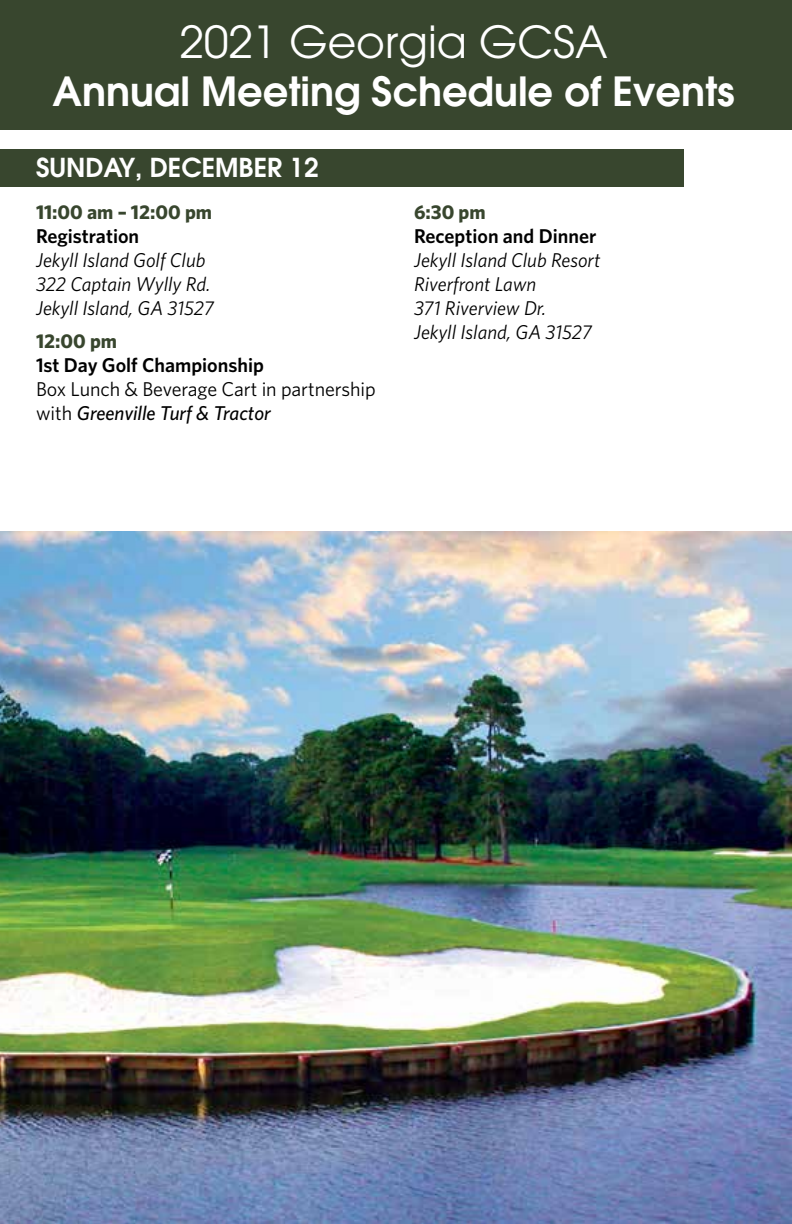
<style>
.page{position:relative;width:792px;height:1224px;background:#fff}
.page>*{position:absolute;margin:0;border:0;box-sizing:border-box;transform-origin:0 0}
.t1{font:44px "Avant Garde";color:#fff}
.t2{font:600 40px "Avant Garde";color:#fff}
.t3{font:600 26px "Avant Garde";color:#fff}
.t4{font:italic 20px/24px "Whitney";color:#000}
.t5{font:20px/24px "Whitney";letter-spacing:-.005em;color:#000}
.t6{font:600 20px "Whitney";color:#000}
.t7{font:700 20px "Whitney";color:#38462e}
.s1{font-weight:500;font-style:italic}
</style>
<div class="page">
<div style="left:0;top:149px;width:684px;height:37px;background:#38462e"></div>
<div style="left:0;top:0;width:792px;height:130px;background:#38462e"></div>
<img style="left:0;top:531px;width:792px;height:693px">
<h1 class="t1" style="left:180px;top:16px;width:430px">2021 Georgia GCSA</h1>
<h2 class="t2" style="left:52px;top:65px;width:684px">Annual Meeting Schedule of Events</h2>
<h3 class="t3" style="left:36px;top:150px;width:284px">SUNDAY, DECEMBER 12</h3>
<p class="t7" style="left:36px;top:198px;width:178px">11:00 am – 12:00 pm</p>
<p class="t6" style="left:36px;top:222px;width:105px">Registration</p>
<p class="t4" style="left:36px;top:247px;width:180px">Jekyll Island Golf Club<br>322 Captain Wylly Rd.<br>Jekyll Island, GA 31527</p>
<p class="t7" style="left:36px;top:327px;width:83px">12:00 pm</p>
<p class="t6" style="left:36px;top:351px;width:229px">1st Day Golf Championship</p>
<p class="t5" style="left:36px;top:376px;width:341px">Box Lunch &amp; Beverage Cart in partnership with <span class="s1">Greenville Turf &amp; Tractor</span></p>
<p class="t7" style="left:414px;top:199px;width:73px">6:30 pm</p>
<p class="t6" style="left:414px;top:223px;width:184px">Reception and Dinner</p>
<p class="t4" style="left:414px;top:248px;width:188px">Jekyll Island Club Resort<br>Riverfront Lawn<br>371 Riverview Dr.<br>Jekyll Island, GA 31527</p>
</div>
